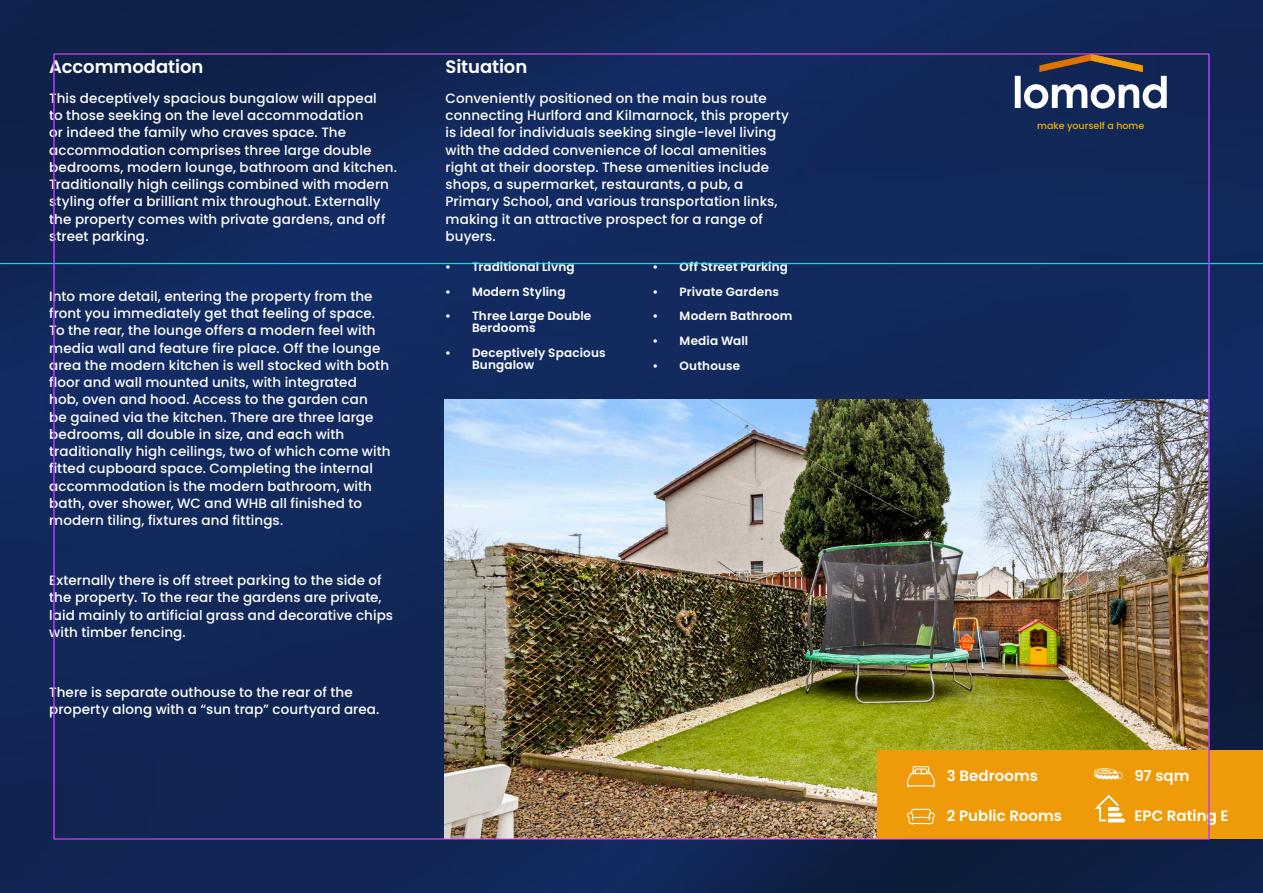
<style>
.page{position:relative;width:1263px;height:893px;background:#fff}
.page>*{position:absolute;margin:0;border:0;box-sizing:border-box;transform-origin:0 0}
.t1{font:600 18px "Poppins";letter-spacing:-.005em;color:#fff}
.Paragraph{font:600 15px "Poppins";letter-spacing:.005em;color:#fff}
.Paragraph-2{font:500 13.5px/17.2px "Poppins";letter-spacing:.005em;color:#fff}
.Paragraph-3{font:600 12px/12px "Poppins";letter-spacing:.015em;color:#fff}
.t2{font:500 9.45px "Poppins";color:#efb009}
</style>
<div class="page">
<img style="left:0;top:0;width:1263px;height:893px">
<hr style="left:54px;top:54px;width:1px;height:785px;background:#93f">
<hr style="left:1209px;top:54px;width:1px;height:785px;background:#93f">
<p class="t1" style="left:49px;top:56px;width:156px">Accommodation</p>
<p class="Paragraph-2" style="left:49px;top:90px;width:349px">This deceptively spacious bungalow will appeal<br>to those seeking on the level accommodation<br>or indeed the family who craves space. The accommodation comprises three large double bedrooms, modern lounge, bathroom and kitchen.<br>Traditionally high ceilings combined with modern styling offer a brilliant mix throughout. Externally the property comes with private gardens, and off street parking.</p>
<p class="Paragraph-2" style="left:49px;top:288px;width:343px">Into more detail, entering the property from the front you immediately get that feeling of space.<br>To the rear, the lounge offers a modern feel with media wall and feature fire place. Off the lounge area the modern kitchen is well stocked with both floor and wall mounted units, with integrated<br>hob, oven and hood. Access to the garden can<br>be gained via the kitchen. There are three large bedrooms, all double in size, and each with traditionally high ceilings, two of which come with fitted cupboard space. Completing the internal accommodation is the modern bathroom, with bath, over shower, WC and WHB all finished to modern tiling, fixtures and fittings.</p>
<p class="Paragraph-2" style="left:49px;top:572px;width:345px">Externally there is off street parking to the side of the property. To the rear the gardens are private, laid mainly to artificial grass and decorative chips with timber fencing.</p>
<p class="Paragraph-2" style="left:49px;top:684px;width:332px">There is separate outhouse to the rear of the property along with a “sun trap” courtyard area.</p>
<p class="t1" style="left:446px;top:56px;width:83px">Situation</p>
<p class="Paragraph-2" style="left:446px;top:90px;width:345px">Conveniently positioned on the main bus route connecting Hurlford and Kilmarnock, this property is ideal for individuals seeking single-level living with the added convenience of local amenities right at their doorstep. These amenities include shops, a supermarket, restaurants, a pub, a Primary School, and various transportation links, making it an attractive prospect for a range of buyers.</p>
<p class="Paragraph-3" style="left:445px;top:261px;width:131px">• Traditional Livng</p>
<p class="Paragraph-3" style="left:445px;top:286px;width:122px">• Modern Styling</p>
<p class="Paragraph-3" style="left:472px;top:310px;width:121px;text-indent:-27px">• Three Large Double<br>Berdooms</p>
<p class="Paragraph-3" style="left:472px;top:347px;width:135px;text-indent:-27px">• Deceptively Spacious<br>Bungalow</p>
<p class="Paragraph-3" style="left:653px;top:261px;width:137px">• Off Street Parking</p>
<p class="Paragraph-3" style="left:653px;top:286px;width:128px">• Private Gardens</p>
<p class="Paragraph-3" style="left:653px;top:310px;width:141px">• Modern Bathroom</p>
<p class="Paragraph-3" style="left:653px;top:335px;width:97px">• Media Wall</p>
<p class="Paragraph-3" style="left:653px;top:360px;width:89px">• Outhouse</p>
<p class="t2" style="left:1037px;top:120px;width:109px">make yourself a home</p>
<p class="Paragraph" style="left:947px;top:767px;width:93px">3 Bedrooms</p>
<p class="Paragraph" style="left:947px;top:807px;width:117px">2 Public Rooms</p>
<p class="Paragraph" style="left:1134px;top:767px;width:57px">97 sqm</p>
<p class="Paragraph" style="left:1134px;top:807px;width:95px">EPC Rating E</p>
</div>
